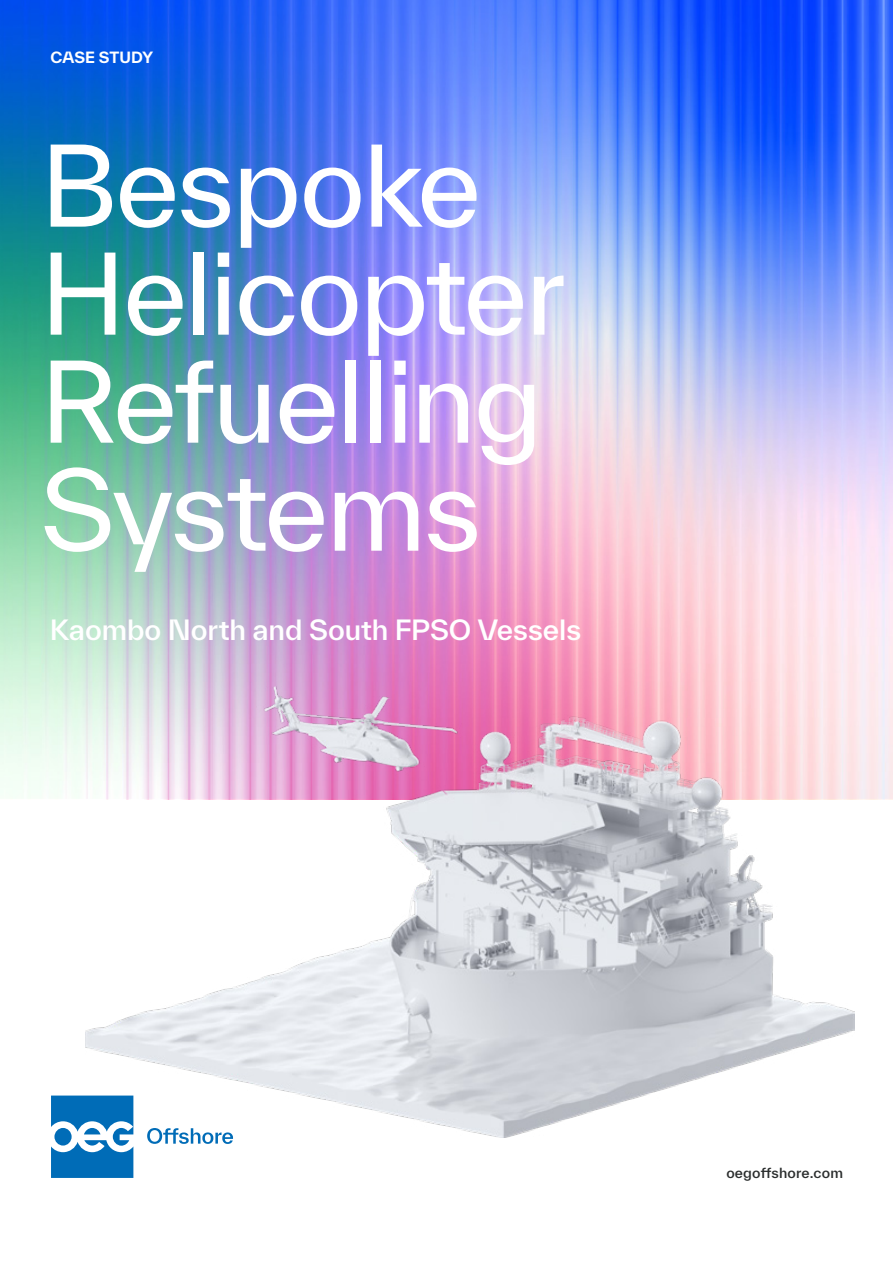
<style>
.page{position:relative;width:893px;height:1263px;background:#fff}
.page>*{position:absolute;margin:0;border:0;box-sizing:border-box;transform-origin:0 0}
.t1{font:108px/108px "TWK Everett";letter-spacing:-.02em;color:#fff}
.t2{font:500 27px "TWK Everett";letter-spacing:-.005em;color:#fff}
.t3{font:700 15px "TWK Everett";letter-spacing:.005em;color:#fff}
.t4{font:500 13.5px "TWK Everett";letter-spacing:.01em;color:#2b2e2e}
</style>
<div class="page">
<img style="left:0;top:0;width:893px;height:799px">
<svg style="left:51px;top:1095px;width:82px;height:83px"></svg>
<div style="left:54px;top:1128px;width:18px;height:17px;background:#006cb7;border-radius:50%"></div>
<svg style="left:147px;top:1137px;width:86px;height:7px"></svg>
<img style="left:86px;top:687px;width:769px;height:450px">
<p class="t3" style="left:51px;top:46px;width:104px">CASE STUDY</p>
<p class="t1" style="left:40px;top:130px;width:527px">Bespoke<br>Helicopter<br>Refuelling<br>Systems</p>
<p class="t2" style="left:50px;top:611px;width:533px">Kaombo North and South FPSO Vessels</p>
<p class="t4" style="left:726px;top:1163px;width:118px">oegoffshore.com</p>
</div>
